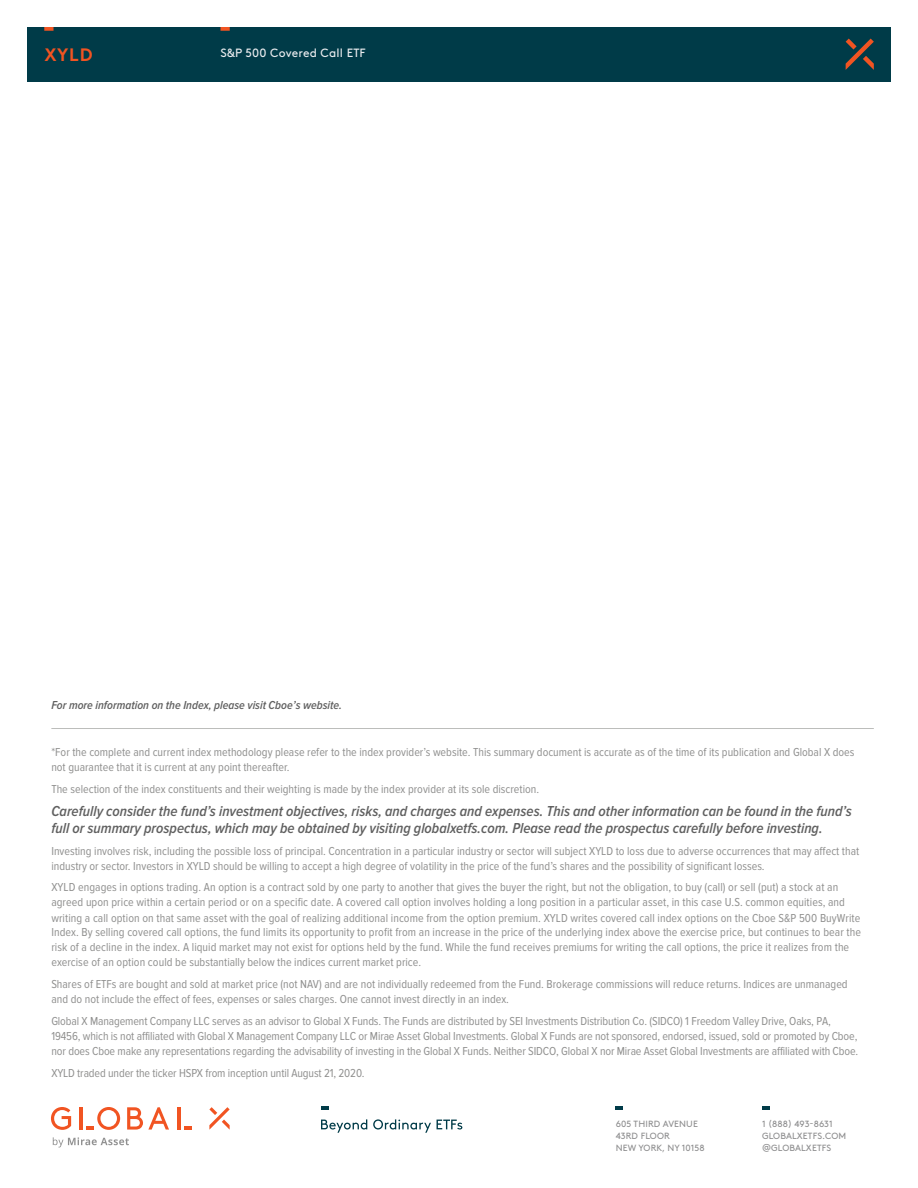
<style>
.page{position:relative;width:918px;height:1188px;background:#fff}
.page>*{position:absolute;margin:0;border:0;box-sizing:border-box;transform-origin:0 0}
.t1{font:700 18px "Brown Std";color:#f15422}
.t2{font:italic 600 15px/16.5px "Proxima Nova Cond";color:#606060}
.t3{font:12px/15px "Proxima Nova Cond";color:#90908f}
.t4{font:italic 600 12px "Proxima Nova Cond";color:#606060}
.t5{font:12px "Brown Std";letter-spacing:.015em;color:#eaecef}
.t6{font:9px/12px "Brown Std";letter-spacing:.015em;color:#8e8e8f}
</style>
<div class="page">
<svg style="left:321px;top:1119px;width:46px;height:14px"></svg>
<svg style="left:373px;top:1119px;width:58px;height:14px"></svg>
<svg style="left:437px;top:1120px;width:25px;height:10px"></svg>
<svg style="left:321px;top:1106px;width:8px;height:4px"></svg>
<svg style="left:762px;top:1106px;width:8px;height:4px"></svg>
<svg style="left:615px;top:1106px;width:8px;height:4px"></svg>
<svg style="left:127px;top:1107px;width:42px;height:23px"></svg>
<svg style="left:209px;top:1107px;width:21px;height:23px"></svg>
<hr style="left:177px;top:1107px;width:4px;height:23px;background:#f15422">
<svg style="left:184px;top:1126px;width:8px;height:4px"></svg>
<svg style="left:51px;top:1107px;width:20px;height:23px"></svg>
<hr style="left:79px;top:1107px;width:3px;height:23px;background:#f15422">
<svg style="left:86px;top:1107px;width:34px;height:23px"></svg>
<svg style="left:53px;top:1137px;width:76px;height:10px"></svg>
<hr style="left:51px;top:728px;width:823px;height:1px;background:#bcbdbb">
<div style="left:27px;top:27px;width:864px;height:54px;background:#003b48"></div>
<svg style="left:846px;top:39px;width:28px;height:31px"></svg>
<svg style="left:44px;top:27px;width:10px;height:4px"></svg>
<svg style="left:220px;top:27px;width:10px;height:4px"></svg>
<h1 class="t1" style="left:44px;top:44px;width:50px">XYLD</h1>
<p class="t5" style="left:220px;top:46px;width:147px">S&amp;P 500 Covered Call ETF</p>
<p class="t4" style="left:51px;top:699px;width:292px">For more information on the Index, please visit Cboe’s website.</p>
<p class="t3" style="left:51px;top:745px;width:805px">*For the complete and current index methodology please refer to the index provider’s website. This summary document is accurate as of the time of its publication and Global X does not guarantee that it is current at any point thereafter.</p>
<p class="t3" style="left:51px;top:782px;width:489px">The selection of the index constituents and their weighting is made by the index provider at its sole discretion.</p>
<p class="t2" style="left:51px;top:804px;width:802px">Carefully consider the fund’s investment objectives, risks, and charges and expenses. This and other information can be found in the fund’s full or summary prospectus, which may be obtained by visiting globalxetfs.com. Please read the prospectus carefully before investing.</p>
<p class="t3" style="left:51px;top:843px;width:809px">Investing involves risk, including the possible loss of principal. Concentration in a particular industry or sector will subject XYLD to loss due to adverse occurrences that may affect that industry or sector. Investors in XYLD should be willing to accept a high degree of volatility in the price of the fund’s shares and the possibility of significant losses.</p>
<p class="t3" style="left:51px;top:880px;width:811px">XYLD engages in options trading. An option is a contract sold by one party to another that gives the buyer the right, but not the obligation, to buy (call) or sell (put) a stock at an agreed upon price within a certain period or on a specific date. A covered call option involves holding a long position in a particular asset, in this case U.S. common equities, and writing a call option on that same asset with the goal of realizing additional income from the option premium. XYLD writes covered call index options on the Cboe S&amp;P 500 BuyWrite Index. By selling covered call options, the fund limits its opportunity to profit from an increase in the price of the underlying index above the exercise price, but continues to bear the risk of a decline in the index. A liquid market may not exist for options held by the fund. While the fund receives premiums for writing the call options, the price it realizes from the exercise of an option could be substantially below the indices current market price.</p>
<p class="t3" style="left:51px;top:977px;width:798px">Shares of ETFs are bought and sold at market price (not NAV) and are not individually redeemed from the Fund. Brokerage commissions will reduce returns. Indices are unmanaged and do not include the effect of fees, expenses or sales charges. One cannot invest directly in an index.</p>
<p class="t3" style="left:51px;top:1014px;width:809px">Global X Management Company LLC serves as an advisor to Global X Funds. The Funds are distributed by SEI Investments Distribution Co. (SIDCO) 1 Freedom Valley Drive, Oaks, PA,<br>19456, which is not affiliated with Global X Management Company LLC or Mirae Asset Global Investments. Global X Funds are not sponsored, endorsed, issued, sold or promoted by Cboe, nor does Cboe make any representations regarding the advisability of investing in the Global X Funds. Neither SIDCO, Global X nor Mirae Asset Global Investments are affiliated with Cboe.</p>
<p class="t3" style="left:51px;top:1065px;width:315px">XYLD traded under the ticker HSPX from inception until August 21, 2020.</p>
<p class="t6" style="left:616px;top:1118px;width:90px">605 THIRD AVENUE<br>43RD FLOOR<br>NEW YORK, NY 10158</p>
<p class="t6" style="left:762px;top:1118px;width:86px">1 (888) 493-8631<br>GLOBALXETFS.COM @GLOBALXETFS</p>
</div>
